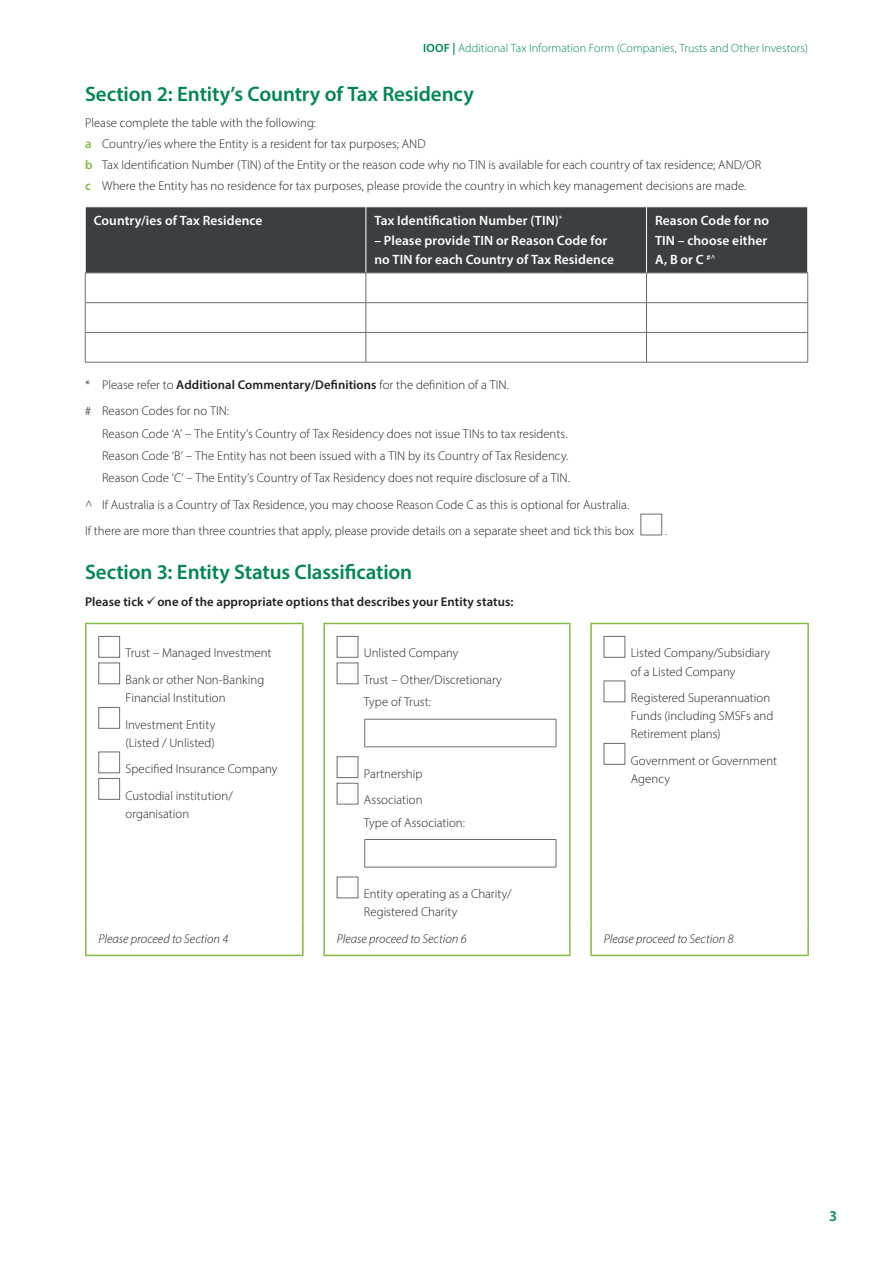
<style>
.page{position:relative;width:893px;height:1263px;background:#fff}
.page>*{position:absolute;margin:0;border:0;box-sizing:border-box;transform-origin:0 0}
.t1{font:600 21px "Myriad Pro";letter-spacing:-.005em;color:#008751}
.t2{font:600 15px "Myriad Pro";color:#008751}
.t3{font:600 13.5px/19.5px "Myriad Pro";letter-spacing:.005em;color:#fff}
.t4{font:300 12.75px/26.5px "Myriad Pro";letter-spacing:.005em;color:#231f20}
.t5{font:italic 300 12.75px "Myriad Pro";color:#231f20}
.t6{font:600 12.75px "Myriad Pro";letter-spacing:.005em;color:#231f20}
.t7{font:300 12px "Myriad Pro";letter-spacing:.005em;color:#008751}
.s1{font-weight:600}
.s2{font-weight:600;color:#82b940}
</style>
<div class="page">
<div style="left:86px;top:207px;width:721px;height:66px;background:#3c3f42"></div>
<hr style="left:366px;top:207px;width:1px;height:66px;background:#fff">
<hr style="left:646px;top:207px;width:1px;height:66px;background:#fff">
<hr style="left:85px;top:302px;width:281px;height:1px;background:#6c6d70">
<hr style="left:366px;top:302px;width:280px;height:1px;background:#6c6d70">
<hr style="left:646px;top:302px;width:162px;height:1px;background:#6c6d70">
<hr style="left:85px;top:332px;width:281px;height:1px;background:#6c6d70">
<hr style="left:366px;top:332px;width:280px;height:1px;background:#6c6d70">
<hr style="left:646px;top:332px;width:162px;height:1px;background:#6c6d70">
<hr style="left:85px;top:362px;width:281px;height:1px;background:#6c6d70">
<hr style="left:366px;top:362px;width:280px;height:1px;background:#6c6d70">
<hr style="left:646px;top:362px;width:162px;height:1px;background:#6c6d70">
<hr style="left:85px;top:273px;width:281px;height:1px;background:#6c6d70">
<hr style="left:366px;top:273px;width:280px;height:1px;background:#6c6d70">
<hr style="left:646px;top:273px;width:162px;height:1px;background:#6c6d70">
<svg style="left:85px;top:273px;width:1px;height:89px"></svg>
<svg style="left:366px;top:273px;width:1px;height:89px"></svg>
<svg style="left:646px;top:273px;width:1px;height:89px"></svg>
<svg style="left:807px;top:273px;width:1px;height:89px"></svg>
<div style="left:641px;top:514px;width:21px;height:21px;background:#fff;border:1px solid #6c6d70"></div>
<hr style="left:85px;top:623px;width:219px;height:1px;background:#82b940">
<hr style="left:85px;top:624px;width:2px;height:296px;background:#82b940">
<hr style="left:302px;top:624px;width:2px;height:296px;background:#82b940">
<hr style="left:323px;top:623px;width:248px;height:1px;background:#82b940">
<hr style="left:323px;top:624px;width:2px;height:296px;background:#82b940">
<hr style="left:569px;top:624px;width:2px;height:296px;background:#82b940">
<hr style="left:590px;top:623px;width:219px;height:1px;background:#82b940">
<hr style="left:590px;top:624px;width:2px;height:296px;background:#82b940">
<hr style="left:807px;top:624px;width:2px;height:296px;background:#82b940">
<hr style="left:85px;top:920px;width:2px;height:35px;background:#82b940">
<hr style="left:302px;top:920px;width:2px;height:35px;background:#82b940">
<hr style="left:323px;top:920px;width:2px;height:35px;background:#82b940">
<hr style="left:569px;top:920px;width:2px;height:35px;background:#82b940">
<hr style="left:590px;top:920px;width:2px;height:35px;background:#82b940">
<hr style="left:807px;top:920px;width:2px;height:35px;background:#82b940">
<hr style="left:85px;top:955px;width:219px;height:1px;background:#82b940">
<hr style="left:323px;top:955px;width:248px;height:1px;background:#82b940">
<hr style="left:590px;top:955px;width:219px;height:1px;background:#82b940">
<div style="left:99px;top:636px;width:21px;height:21px;background:#fff;border:1px solid #6c6d70"></div>
<div style="left:99px;top:663px;width:21px;height:21px;background:#fff;border:1px solid #6c6d70"></div>
<div style="left:99px;top:707px;width:21px;height:21px;background:#fff;border:1px solid #6c6d70"></div>
<div style="left:99px;top:752px;width:21px;height:21px;background:#fff;border:1px solid #6c6d70"></div>
<div style="left:99px;top:778px;width:21px;height:21px;background:#fff;border:1px solid #6c6d70"></div>
<div style="left:337px;top:636px;width:21px;height:21px;background:#fff;border:1px solid #6c6d70"></div>
<div style="left:337px;top:663px;width:21px;height:21px;background:#fff;border:1px solid #6c6d70"></div>
<hr style="left:364px;top:719px;width:192px;height:1px;background:#6c6d70">
<svg style="left:364px;top:719px;width:1px;height:27px"></svg>
<svg style="left:556px;top:719px;width:1px;height:28px"></svg>
<hr style="left:364px;top:746px;width:192px;height:1px;background:#6c6d70">
<div style="left:337px;top:756px;width:21px;height:22px;background:#fff;border:1px solid #6c6d70"></div>
<div style="left:337px;top:783px;width:21px;height:21px;background:#fff;border:1px solid #6c6d70"></div>
<hr style="left:364px;top:839px;width:192px;height:1px;background:#6c6d70">
<svg style="left:364px;top:840px;width:1px;height:27px"></svg>
<svg style="left:556px;top:840px;width:1px;height:27px"></svg>
<hr style="left:364px;top:867px;width:192px;height:1px;background:#6c6d70">
<div style="left:337px;top:877px;width:21px;height:21px;background:#fff;border:1px solid #6c6d70"></div>
<div style="left:604px;top:636px;width:21px;height:21px;background:#fff;border:1px solid #6c6d70"></div>
<div style="left:604px;top:681px;width:21px;height:21px;background:#fff;border:1px solid #6c6d70"></div>
<div style="left:604px;top:743px;width:21px;height:21px;background:#fff;border:1px solid #6c6d70"></div>
<p class="t7" style="left:423px;top:40px;width:386px"><span class="s1">IOOF |</span> Additional Tax Information Form (Companies, Trusts and Other Investors)</p>
<h1 class="t1" style="left:85px;top:80px;width:390px">Section 2: Entity’s Country of Tax Residency</h1>
<p class="t4" style="left:85px;top:113px;width:678px;line-height:20.7px">Please complete the table with the following:<br><span class="s2">a</span> Country/ies where the Entity is a resident for tax purposes; AND<br><span class="s2">b</span> Tax Identification Number (TIN) of the Entity or the reason code why no TIN is available for each country of tax residence; AND/OR <span class="s2">c</span> Where the Entity has no residence for tax purposes, please provide the country in which key management decisions are made.</p>
<p class="t3" style="left:94px;top:211px;width:170px">Country/ies of Tax Residence</p>
<p class="t3" style="left:374px;top:211px;width:189px">Tax Identification Number (TIN)<sup>*</sup></p>
<p class="t3" style="left:374px;top:230px;width:241px">– Please provide TIN or Reason Code for no TIN for each Country of Tax Residence</p>
<p class="t3" style="left:655px;top:211px;width:116px">Reason Code for no<br>TIN – choose either<br>A, B or C <sup>#^</sup></p>
<p class="t4" style="left:85px;top:371px;width:425px">* Please refer to <span class="s1">Additional Commentary/Definitions</span> for the definition of a TIN. # Reason Codes for no TIN:</p>
<p class="t4" style="left:102px;top:422px;width:469px;line-height:22.2px">Reason Code ‘A’ – The Entity’s Country of Tax Residency does not issue TINs to tax residents.<br>Reason Code ‘B’ – The Entity has not been issued with a TIN by its Country of Tax Residency.<br>Reason Code ‘C’ – The Entity’s Country of Tax Residency does not require disclosure of a TIN.</p>
<p class="t4" style="left:85px;top:491px;width:551px">^ If Australia is a Country of Tax Residence, you may choose Reason Code C as this is optional for Australia.<br>If there are more than three countries that apply, please provide details on a separate sheet and tick this box</p>
<p class="t4" style="left:665px;top:517px;width:4px">.</p>
<h1 class="t1" style="left:85px;top:559px;width:329px">Section 3: Entity Status Classification</h1>
<p class="t6" style="left:85px;top:593px;width:430px">Please tick ✓one of the appropriate options that describes your Entity status:</p>
<p class="t4" style="left:126px;top:640px;width:147px">Trust – Managed Investment<br>Bank or other Non-Banking</p>
<p class="t4" style="left:126px;top:684px;width:101px">Financial Institution<br>Investment Entity</p>
<p class="t4" style="left:126px;top:729px;width:153px">(Listed / Unlisted)<br>Specified Insurance Company<br>Custodial institution/</p>
<p class="t4" style="left:126px;top:800px;width:65px">organisation</p>
<p class="t4" style="left:364px;top:640px;width:140px">Unlisted Company<br>Trust – Other/Discretionary</p>
<p class="t4" style="left:364px;top:689px;width:69px">Type of Trust:</p>
<p class="t4" style="left:364px;top:760px;width:60px">Partnership<br>Association</p>
<p class="t4" style="left:364px;top:809px;width:103px">Type of Association:</p>
<p class="t4" style="left:364px;top:885px;width:149px;line-height:18px">Entity operating as a Charity/<br>Registered Charity</p>
<p class="t4" style="left:631px;top:644px;width:141px;line-height:18px">Listed Company/Subsidiary of a Listed Company</p>
<p class="t4" style="left:631px;top:689px;width:144px;line-height:18px">Registered Superannuation<br>Funds (including SMSFs and<br>Retirement plans)</p>
<p class="t4" style="left:631px;top:751px;width:148px;line-height:18px">Government or Government<br>Agency</p>
<p class="t5" style="left:99px;top:931px;width:131px">Please proceed to Section 4</p>
<p class="t5" style="left:337px;top:931px;width:131px">Please proceed to Section 6</p>
<p class="t5" style="left:604px;top:931px;width:131px">Please proceed to Section 8</p>
<p class="t2" style="left:829px;top:1206px;width:10px">3</p>
</div>
